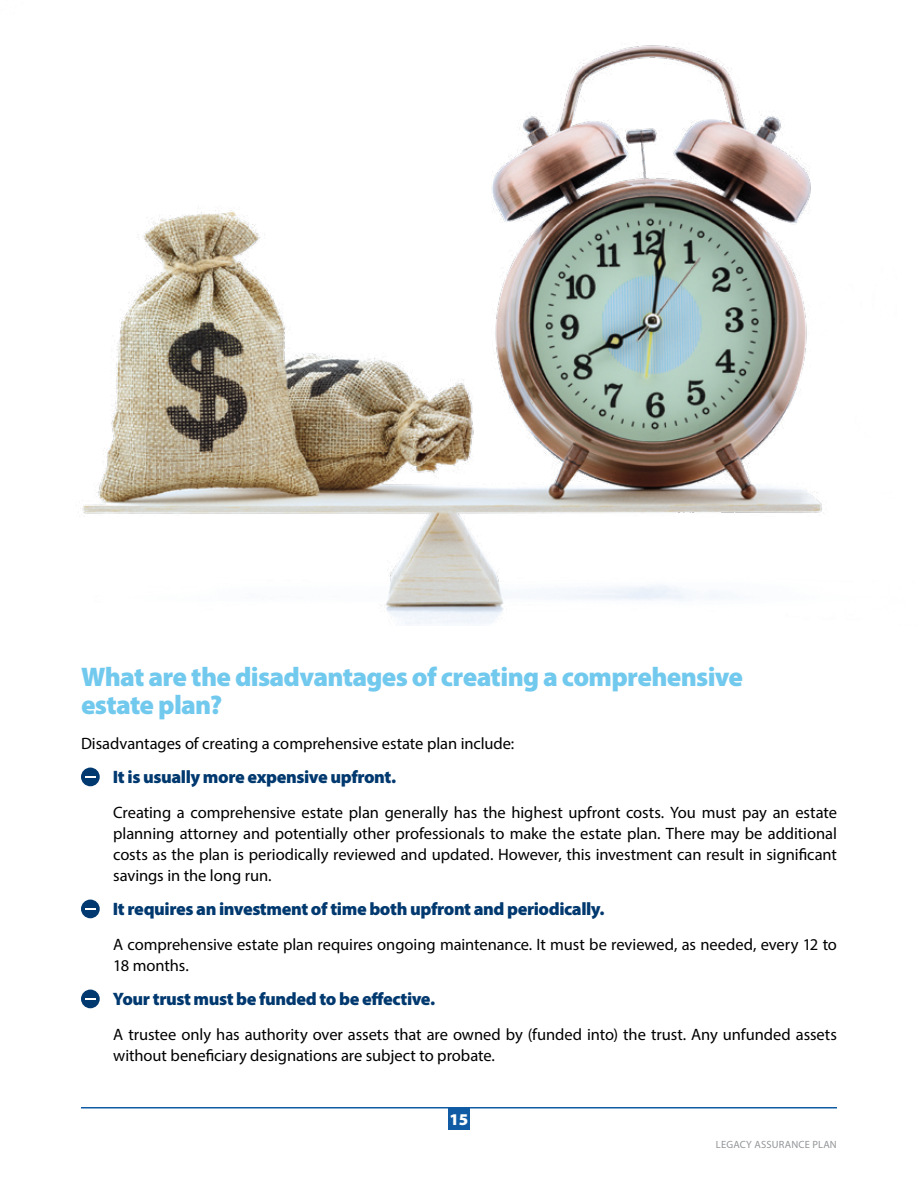
<style>
.page{position:relative;width:918px;height:1188px;background:#fff}
.page>*{position:absolute;margin:0;border:0;box-sizing:border-box;transform-origin:0 0}
.t1{font:900 27px/28.5px "Myriad Pro";letter-spacing:-.025em;color:#72c9ee}
.t2{font:900 18px "Myriad Pro";letter-spacing:-.025em;color:#00396f}
.t3{font:16.5px/21px "Myriad Pro";letter-spacing:-.005em;color:#000}
.t4{font:900 16.5px "Myriad Pro";color:#fff}
.t5{font:10.5px "Myriad Pro";letter-spacing:.02em;color:#939598}
</style>
<div class="page">
<hr style="left:81px;top:1107px;width:756px;height:1px;background:#105ba4">
<div style="left:448px;top:1108px;width:22px;height:22px;background:#105ba4"></div>
<div style="left:81px;top:768px;width:19px;height:18px;background:#00396f;border-radius:50%"></div>
<svg style="left:85px;top:776px;width:11px;height:2px"></svg>
<div style="left:81px;top:900px;width:19px;height:18px;background:#00396f;border-radius:50%"></div>
<svg style="left:85px;top:908px;width:11px;height:2px"></svg>
<div style="left:81px;top:990px;width:19px;height:18px;background:#00396f;border-radius:50%"></div>
<svg style="left:85px;top:998px;width:11px;height:2px"></svg>
<img style="left:79px;top:45px;width:743px;height:580px">
<h1 class="t1" style="left:81px;top:661px;width:664px">What are the disadvantages of creating a comprehensive estate plan?</h1>
<p class="t3" style="left:81px;top:733px;width:435px">Disadvantages of creating a comprehensive estate plan include:</p>
<p class="t2" style="left:113px;top:765px;width:285px">It is usually more expensive upfront.</p>
<p class="t3" style="left:113px;top:802px;width:725px;text-align:justify">Creating a comprehensive estate plan generally has the highest upfront costs. You must pay an estate planning attorney and potentially other professionals to make the estate plan. There may be additional costs as the plan is periodically reviewed and updated. However, this investment can result in significant savings in the long run.</p>
<p class="t2" style="left:113px;top:897px;width:493px">It requires an investment of time both upfront and periodically.</p>
<p class="t3" style="left:113px;top:934px;width:725px">A comprehensive estate plan requires ongoing maintenance. It must be reviewed, as needed, every 12 to<br>18 months.</p>
<p class="t2" style="left:113px;top:987px;width:324px">Your trust must be funded to be effective.</p>
<p class="t3" style="left:113px;top:1024px;width:725px">A trustee only has authority over assets that are owned by (funded into) the trust. Any unfunded assets without beneficiary designations are subject to probate.</p>
<p class="t4" style="left:450px;top:1109px;width:20px">15</p>
<p class="t5" style="left:716px;top:1138px;width:122px">LEGACY ASSURANCE PLAN</p>
</div>
